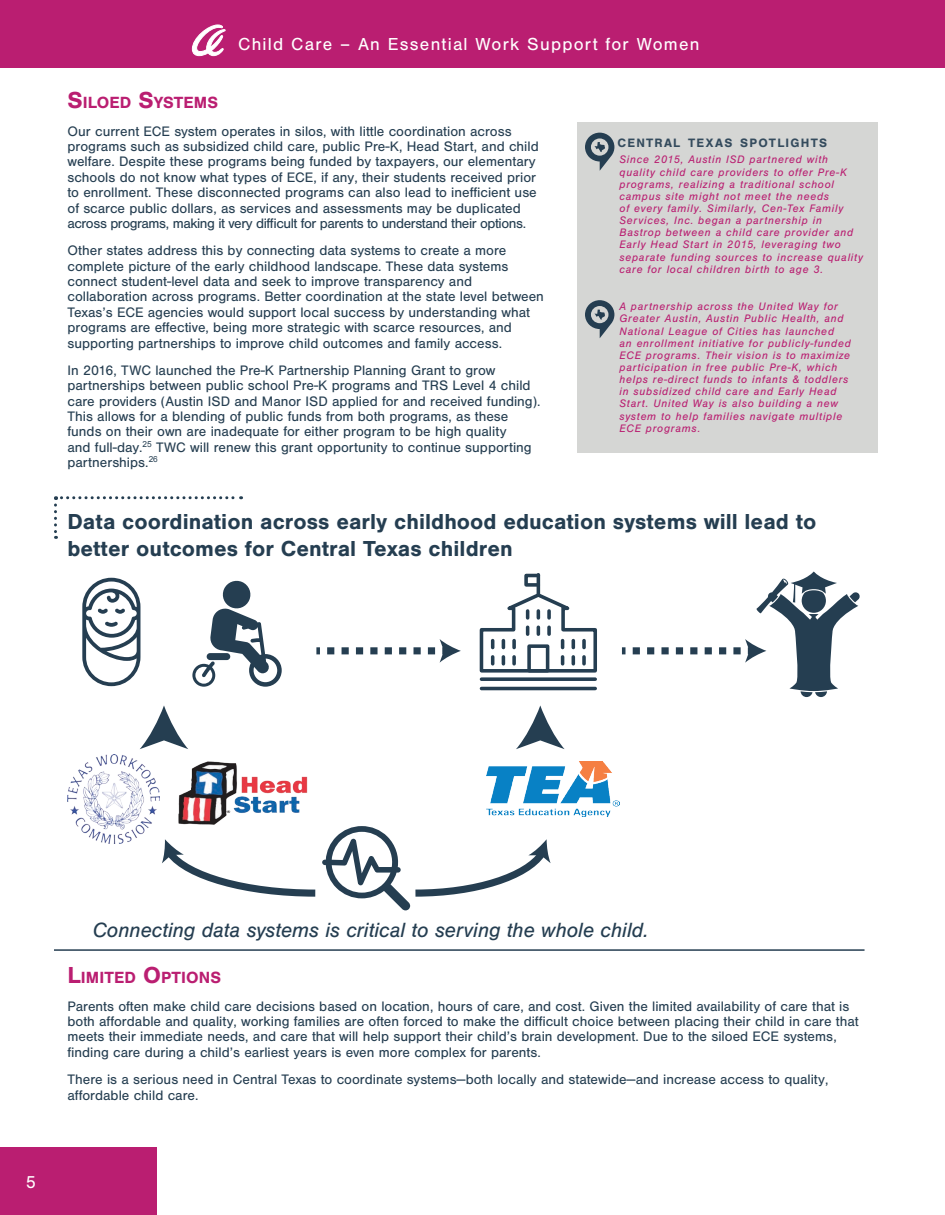
<style>
.page{position:relative;width:945px;height:1215px;background:#fff}
.page>*{position:absolute;margin:0;border:0;box-sizing:border-box;transform-origin:0 0}
.Body_text{font:700 22.5px/27px "Foundation Sans";color:#253e51}
.t1{font:italic 21.3px "Foundation Sans";color:#253e51}
.t2{font:18px "Foundation Sans";letter-spacing:.07em;color:#fff}
.Heading_2{font:700 16.8px "Foundation Sans";letter-spacing:.005em;color:#ba1e71}
.t3{font:14.25px/15.5px "Foundation Sans";color:#253e51}
.Subtitle{font:700 12.6px "Foundation Sans";letter-spacing:.095em;color:#344b5d}
.Subtitle-2{font:italic 11.25px/12.1px "Foundation Sans";letter-spacing:.07em;color:#b91f71}
.s1{font-size:24px}
</style>
<div class="page">
<div style="left:0;top:1148px;width:157px;height:67px;background:#ba1e71"></div>
<div style="left:0;top:0;width:945px;height:68px;background:#ba1e71"></div>
<svg style="left:192px;top:24px;width:34px;height:32px"></svg>
<div style="left:577px;top:123px;width:301px;height:330px;background:#d5d6d4"></div>
<svg style="left:585px;top:133px;width:29px;height:38px"></svg>
<svg style="left:585px;top:300px;width:29px;height:38px"></svg>
<svg style="left:54px;top:496px;width:188px;height:43px"></svg>
<hr style="left:54px;top:949px;width:811px;height:2px;background:#253e51">
<img style="left:178px;top:761px;width:130px;height:64px">
<img style="left:68px;top:754px;width:92px;height:90px">
<img style="left:486px;top:762px;width:134px;height:55px">
<svg style="left:82px;top:578px;width:58px;height:108px"></svg>
<svg style="left:192px;top:580px;width:90px;height:107px"></svg>
<div style="left:207px;top:653px;width:23px;height:7px;background:#253e51;border-radius:3px"></div>
<svg style="left:481px;top:677px;width:114px;height:4px"></svg>
<hr style="left:481px;top:687px;width:114px;height:3px;background:#253e51">
<svg style="left:479px;top:591px;width:118px;height:82px"></svg>
<hr style="left:537px;top:575px;width:3px;height:20px;background:#253e51">
<div style="left:524px;top:574px;width:16px;height:13px;border:4px solid #253e51"></div>
<svg style="left:316px;top:647px;width:4px;height:7px"></svg>
<svg style="left:327px;top:639px;width:134px;height:24px"></svg>
<svg style="left:622px;top:647px;width:4px;height:7px"></svg>
<svg style="left:633px;top:571px;width:227px;height:126px"></svg>
<svg style="left:162px;top:826px;width:389px;height:84px"></svg>
<svg style="left:140px;top:705px;width:48px;height:44px"></svg>
<svg style="left:516px;top:705px;width:49px;height:44px"></svg>
<p class="t2" style="left:238px;top:34px;width:463px">Child Care – An Essential Work Support for Women</p>
<p class="Heading_2" style="left:68px;top:93px;width:152px"><span class="s1">S</span>ILOED <span class="s1">S</span>YSTEMS</p>
<p class="t3" style="left:68px;top:124px;width:473px">Our current ECE system operates in silos, with little coordination across programs such as subsidized child care, public Pre-K, Head Start, and child welfare. Despite these programs being funded by taxpayers, our elementary schools do not know what types of ECE, if any, their students received prior to enrollment. These disconnected programs can also lead to inefficient use of scarce public dollars, as services and assessments may be duplicated across programs, making it very difficult for parents to understand their options.</p>
<p class="t3" style="left:68px;top:243px;width:478px">Other states address this by connecting data systems to create a more complete picture of the early childhood landscape. These data systems connect student-level data and seek to improve transparency and collaboration across programs. Better coordination at the state level between Texas’s ECE agencies would support local success by understanding what programs are effective, being more strategic with scarce resources, and supporting partnerships to improve child outcomes and family access.</p>
<p class="t3" style="left:68px;top:363px;width:475px">In 2016, TWC launched the Pre-K Partnership Planning Grant to grow partnerships between public school Pre-K programs and TRS Level 4 child care providers (Austin ISD and Manor ISD applied for and received funding).<br>This allows for a blending of public funds from both programs, as these funds on their own are inadequate for either program to be high quality<br>and full-day.<sup>25</sup> TWC will renew this grant opportunity to continue supporting partnerships.<sup>26</sup></p>
<p class="Subtitle" style="left:618px;top:136px;width:211px">CENTRAL TEXAS SPOTLI GHTS</p>
<p class="Subtitle-2" style="left:620px;top:154px;width:245px">Since 2015, Austin ISD partnered with quality child care providers to offer Pre-K programs, realizing a traditional school campus site might not meet the needs<br>of every family. Similarly, Cen-Tex Family Services, Inc. began a partnership in Bastrop between a child care provider and Early Head Start in 2015, leveraging two separate funding sources to increase quality care for local children birth to age 3.</p>
<p class="Subtitle-2" style="left:620px;top:301px;width:233px">A partnership across the United Way for Greater Austin, Austin Public Health, and National League of Cities has launched<br>an enrollment initiative for publicly-funded ECE programs. Their vision is to maximize participation in free public Pre-K, which helps re-direct funds to infants &amp; toddlers in subsidized child care and Early Head Start. United Way is also building a new system to help families navigate multiple ECE programs.</p>
<p class="Body_text" style="left:68px;top:508px;width:750px">Data coordination across early childhood education systems will lead to better outcomes for Central Texas children</p>
<p class="t2" style="left:26px;top:1172px;width:12px">5</p>
<p class="t1" style="left:93px;top:918px;width:557px">Connecting data systems is critical to serving the whole child.</p>
<p class="Heading_2" style="left:68px;top:968px;width:155px"><span class="s1">L</span>IMITED <span class="s1">O</span>PTIONS</p>
<p class="t3" style="left:68px;top:999px;width:793px">Parents often make child care decisions based on location, hours of care, and cost. Given the limited availability of care that is both affordable and quality, working families are often forced to make the difficult choice between placing their child in care that meets their immediate needs, and care that will help support their child’s brain development. Due to the siloed ECE systems, finding care during a child’s earliest years is even more complex for parents.</p>
<p class="t3" style="left:68px;top:1072px;width:762px">There is a serious need in Central Texas to coordinate systems—both locally and statewide—and increase access to quality, affordable child care.</p>
</div>
